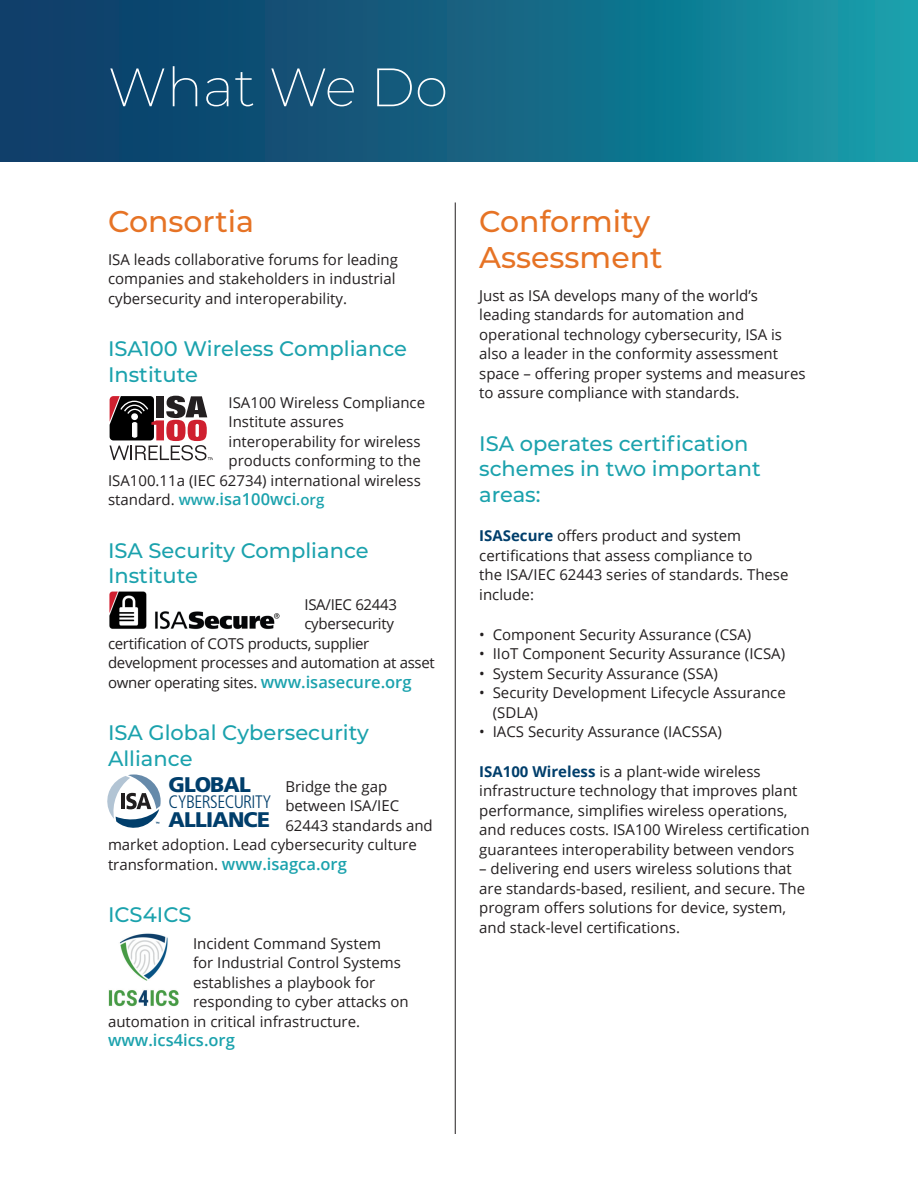
<style>
.page{position:relative;width:918px;height:1188px;background:#fff}
.page>*{position:absolute;margin:0;border:0;box-sizing:border-box;transform-origin:0 0}
.t1{font:200 54px "Montserrat";color:#fff}
.Regular_Heading{font:500 30px/36px "Montserrat";color:#e67325}
.t2{font:900 21.15px "Frutiger LT Pro";letter-spacing:-.04em;color:#003e6b}
.Regular_Subheading{font:500 21px/25.5px "Montserrat";color:#1ba2ad}
.t3{font:300 condensed 18px "Frutiger LT Pro";letter-spacing:-.035em;color:#003e6b}
.Regular_Paragraph{font:600 16.5px "Open Sans";color:#1ba2ad}
.Regular_Paragraph-2{font:15px/19.5px "Open Sans";color:#231f20}
.Regular_Paragraph-3{font:15px "Open Sans";letter-spacing:-.02em;color:#231f20}
.s1{font-weight:600;color:#1ba2ad}
.s2{font-weight:600;font-size:16.5px;color:#1ba2ad}
.s3{font-weight:700;color:#003e6b}
</style>
<div class="page">
<div style="left:0;top:0;width:918px;height:162px;background:linear-gradient(to right,#0d3362,#1798a6)"></div>
<hr style="left:917px;top:0;width:1px;height:162px;background:#1ba2ad">
<svg style="left:109px;top:396px;width:103px;height:64px"></svg>
<img style="left:109px;top:591px;width:171px;height:39px">
<svg style="left:107px;top:774px;width:54px;height:54px"></svg>
<img style="left:108px;top:933px;width:71px;height:74px">
<hr style="left:455px;top:202px;width:1px;height:932px;background:#231f20">
<p class="t1" style="left:108px;top:51px;width:342px">What We Do</p>
<p class="Regular_Heading" style="left:108px;top:202px;width:148px">Consortia</p>
<p class="Regular_Paragraph-2" style="left:108px;top:249px;width:291px">ISA leads collaborative forums for leading companies and stakeholders in industrial cybersecurity and interoperability.</p>
<p class="Regular_Subheading" style="left:108px;top:335px;width:301px">ISA100 Wireless Compliance<br>Institute</p>
<p class="Regular_Paragraph-2" style="left:229px;top:392px;width:198px">ISA100 Wireless Compliance</p>
<p class="Regular_Paragraph-2" style="left:229px;top:412px;width:117px">Institute assures</p>
<p class="Regular_Paragraph-2" style="left:229px;top:431px;width:193px">interoperability for wireless</p>
<p class="Regular_Paragraph-2" style="left:229px;top:451px;width:194px">products conforming to the</p>
<p class="Regular_Paragraph-2" style="left:108px;top:470px;width:314px">ISA100.11a (IEC 62734) international wireless</p>
<p class="Regular_Paragraph-2" style="left:108px;top:490px;width:218px">standard. <span class="s1">www.</span><span class="s2">isa100wci</span><span class="s1">.org</span></p>
<p class="Regular_Subheading" style="left:108px;top:537px;width:262px">ISA Security Compliance<br>Institute</p>
<p class="Regular_Paragraph-3" style="left:304px;top:594px;width:94px">ISA/IEC 62443</p>
<p class="Regular_Paragraph-3" style="left:304px;top:613px;width:91px">cybersecurity</p>
<p class="Regular_Paragraph-3" style="left:108px;top:633px;width:263px">certification of COTS products, supplier</p>
<p class="Regular_Paragraph-3" style="left:108px;top:652px;width:328px">development processes and automation at asset</p>
<p class="Regular_Paragraph-3" style="left:108px;top:672px;width:305px">owner operating sites. <span class="s2">www.isasecure.org</span></p>
<p class="Regular_Subheading" style="left:108px;top:719px;width:263px">ISA Global Cybersecurity<br>Alliance</p>
<p class="Regular_Paragraph-2" style="left:285px;top:776px;width:103px">Bridge the gap</p>
<p class="Regular_Paragraph-2" style="left:285px;top:796px;width:115px">between ISA/IEC</p>
<p class="Regular_Paragraph-2" style="left:285px;top:815px;width:149px">62443 standards and</p>
<p class="Regular_Paragraph-2" style="left:108px;top:835px;width:310px">market adoption. Lead cybersecurity culture</p>
<p class="Regular_Paragraph-2" style="left:108px;top:854px;width:240px">transformation. <span class="s2">www.isagca.org</span></p>
<p class="Regular_Subheading" style="left:108px;top:901px;width:85px">ICS4ICS</p>
<p class="Regular_Paragraph-2" style="left:193px;top:933px;width:190px">Incident Command System</p>
<p class="Regular_Paragraph-2" style="left:193px;top:952px;width:210px">for Industrial Control Systems</p>
<p class="Regular_Paragraph-2" style="left:193px;top:972px;width:184px">establishes a playbook for</p>
<p class="Regular_Paragraph-2" style="left:193px;top:991px;width:217px">responding to cyber attacks on</p>
<p class="Regular_Paragraph-2" style="left:108px;top:1011px;width:254px">automation in critical infrastructure.</p>
<p class="Regular_Paragraph" style="left:108px;top:1029px;width:128px">www.ics4ics.org</p>
<p class="t2" style="left:169px;top:771px;width:84px">GLOBAL</p>
<p class="t3" style="left:169px;top:792px;width:104px">CYBERSECURITY</p>
<p class="t2" style="left:169px;top:806px;width:103px">ALLIANCE</p>
<p class="Regular_Heading" style="left:479px;top:202px;width:185px">Conformity<br>Assessment</p>
<p class="Regular_Paragraph-2" style="left:479px;top:285px;width:328px">Just as ISA develops many of the world’s leading standards for automation and operational technology cybersecurity, ISA is also a leader in the conformity assessment space – offering proper systems and measures to assure compliance with standards.</p>
<p class="Regular_Subheading" style="left:479px;top:429px;width:283px">ISA operates certification schemes in two important areas:</p>
<p class="Regular_Paragraph-2" style="left:479px;top:526px;width:311px"><span class="s3">ISASecure</span> offers product and system certifications that assess compliance to<br>the ISA/IEC 62443 series of standards. These include:</p>
<p class="Regular_Paragraph-2" style="left:479px;top:624px;width:274px">• Component Security Assurance (CSA)</p>
<p class="Regular_Paragraph-2" style="left:479px;top:643px;width:307px">• IIoT Component Security Assurance (ICSA)</p>
<p class="Regular_Paragraph-2" style="left:479px;top:663px;width:240px">• System Security Assurance (SSA)</p>
<p class="Regular_Paragraph-2" style="left:493px;top:682px;width:295px;text-indent:-14px">• Security Development Lifecycle Assurance (SDLA)</p>
<p class="Regular_Paragraph-2" style="left:479px;top:721px;width:244px">• IACS Security Assurance (IACSSA)</p>
<p class="Regular_Paragraph-2" style="left:479px;top:761px;width:332px"><span class="s3">ISA100 Wireless</span> is a plant-wide wireless infrastructure technology that improves plant performance, simplifies wireless operations, and reduces costs. ISA100 Wireless certification guarantees interoperability between vendors</p>
<p class="Regular_Paragraph-2" style="left:479px;top:859px;width:327px">– delivering end users wireless solutions that are standards-based, resilient, and secure. The program offers solutions for device, system, and stack-level certifications.</p>
</div>
